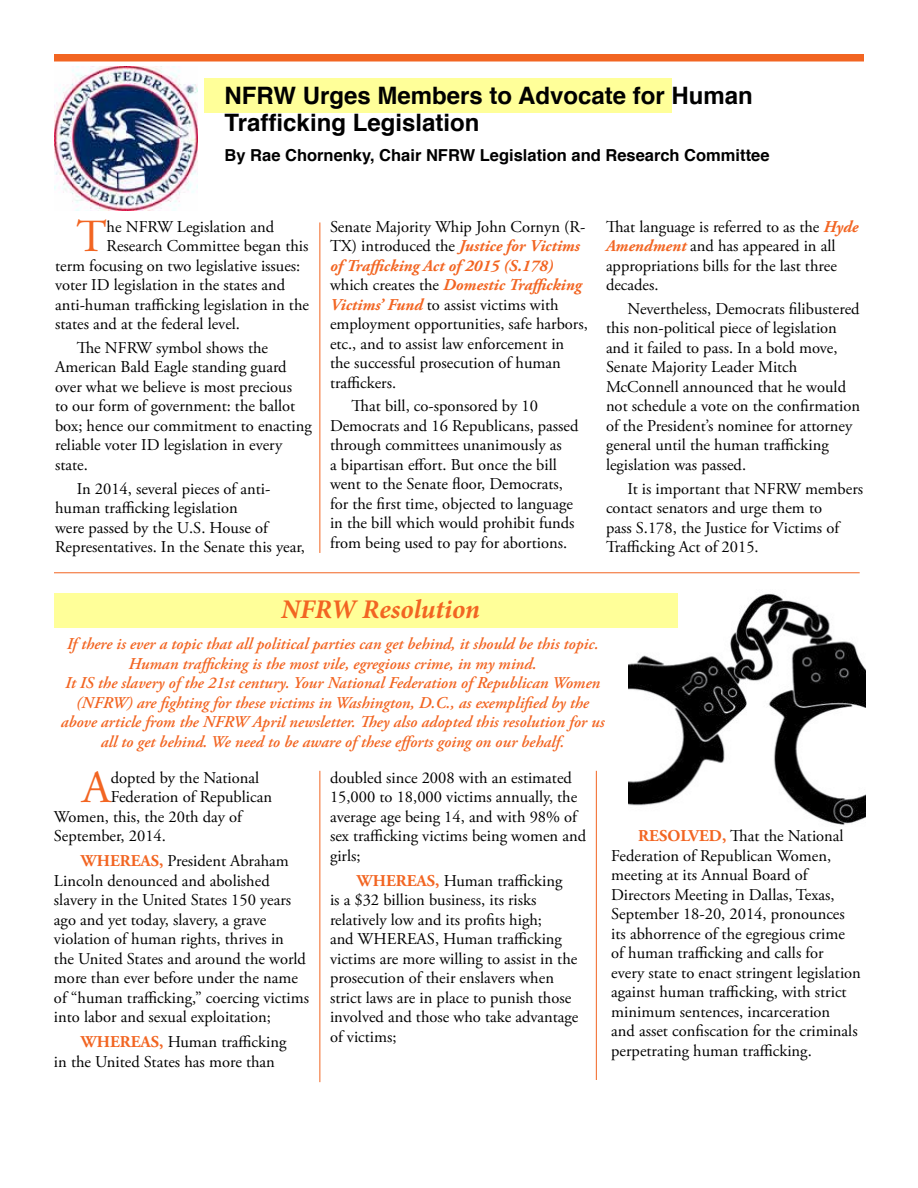
<style>
.page{position:relative;width:918px;height:1188px;background:#fff}
.page>*{position:absolute;margin:0;border:0;box-sizing:border-box;transform-origin:0 0}
.t1{font:45.9px "Adobe Garamond Pro";color:#f26522}
.t2{font:italic 700 27px "Minion Pro";color:#f26522}
.t3{font:700 24px/27px "Helvetica";color:#000}
.t4{font:16.5px/19.5px "Adobe Garamond Pro";color:#000}
.t5{font:italic 600 16.5px/19.5px "Adobe Garamond Pro";color:#f26522;text-align:center}
.t6{font:700 16.5px "Helvetica";color:#000}
.s1{font-weight:700;font-style:italic;color:#f26522}
.s2{font-weight:700;color:#f26522}
</style>
<div class="page">
<div style="left:204px;top:78px;width:468px;height:34px;background:#ff9"></div>
<hr style="left:54px;top:572px;width:806px;height:1px;background:#f26522">
<img style="left:54px;top:67px;width:144px;height:144px">
<div style="left:54px;top:54px;width:810px;height:8px;background:#f26522"></div>
<hr style="left:320px;top:222px;width:1px;height:331px;background:#f26522">
<hr style="left:320px;top:771px;width:1px;height:311px;background:#f26522">
<hr style="left:596px;top:771px;width:1px;height:309px;background:#f26522">
<img style="left:629px;top:593px;width:237px;height:233px">
<div style="left:54px;top:594px;width:623px;height:34px;background:#ff9"></div>
<h3 class="t3" style="left:225px;top:83px;width:530px">NFRW Urges Members to Advocate for Human<br>Trafficking Legislation</h3>
<p class="t6" style="left:225px;top:142px;width:546px">By Rae Chornenky, Chair NFRW Legislation and Research Committee</p>
<h1 class="t1" style="left:76px;top:209px;width:32px">T</h1>
<p class="t4" style="left:107px;top:217px;width:169px">he NFRW Legislation and</p>
<p class="t4" style="left:107px;top:237px;width:203px">Research Committee began this</p>
<p class="t4" style="left:55px;top:256px;width:247px">term focusing on two legislative issues:</p>
<p class="t4" style="left:55px;top:276px;width:232px">voter ID legislation in the states and</p>
<p class="t4" style="left:55px;top:295px;width:256px">anti-human trafficking legislation in the</p>
<p class="t4" style="left:55px;top:315px;width:187px">states and at the federal level.</p>
<p class="t4" style="left:55px;top:338px;width:258px;text-indent:22px">The NFRW symbol shows the<br>American Bald Eagle standing guard over what we believe is most precious<br>to our form of government: the ballot box; hence our commitment to enacting reliable voter ID legislation in every state.</p>
<p class="t4" style="left:55px;top:479px;width:251px;text-indent:22px">In 2014, several pieces of anti&shy;human trafficking legislation<br>were passed by the U.S. House of Representatives. In the Senate this year,</p>
<p class="t4" style="left:330px;top:217px;width:259px">Senate Majority Whip John Cornyn (R-TX) introduced the <span class="s1">Justice for Victims of Trafficking Act of 2015 (S.178) </span>which creates the <span class="s1">Domestic Trafficking Victims’ Fund</span> to assist victims with employment opportunities, safe harbors, etc., and to assist law enforcement in the successful prosecution of human traffickers.</p>
<p class="t4" style="left:330px;top:397px;width:250px;text-indent:22px">That bill, co-sponsored by 10<br>Democrats and 16 Republicans, passed through committees unanimously as<br>a bipartisan effort. But once the bill went to the Senate floor, Democrats, for the first time, objected to language in the bill which would prohibit funds from being used to pay for abortions.</p>
<h2 class="t2" style="left:281px;top:590px;width:200px">NFRW Resolution</h2>
<p class="t4" style="left:606px;top:217px;width:254px">That language is referred to as the <span class="s1">Hyde<br>Amendment</span> and has appeared in all appropriations bills for the last three decades.</p>
<p class="t4" style="left:606px;top:299px;width:256px;text-indent:22px">Nevertheless, Democrats filibustered this non-political piece of legislation and it failed to pass. In a bold move, Senate Majority Leader Mitch McConnell announced that he would not schedule a vote on the confirmation of the President’s nominee for attorney general until the human trafficking legislation was passed.</p>
<p class="t4" style="left:606px;top:479px;width:259px;text-indent:22px">It is important that NFRW members contact senators and urge them to<br>pass S.178, the Justice for Victims of<br>Trafficking Act of 2015.</p>
<p class="t5" style="left:61px;top:635px;width:545px">If there is ever a topic that all political parties can get behind, it should be this topic.<br>Human trafficking is the most vile, egregious crime, in my mind.<br>It IS the slavery of the 21st century. Your National Federation of Republican Women (NFRW) are fighting for these victims in Washington, D.C., as exemplified by the above article from the NFRW April newsletter. They also adopted this resolution for us all to get behind. We need to be aware of these efforts going on our behalf.</p>
<h1 class="t1" style="left:82px;top:760px;width:30px">A</h1>
<p class="t4" style="left:111px;top:768px;width:150px">dopted by the National</p>
<p class="t4" style="left:111px;top:788px;width:163px">Federation of Republican</p>
<p class="t4" style="left:54px;top:807px;width:190px">Women, this, the 20th day of</p>
<p class="t4" style="left:54px;top:827px;width:114px">September, 2014.</p>
<p class="t4" style="left:54px;top:852px;width:257px;text-indent:27px"><span class="s2">WHEREAS,</span> President Abraham Lincoln denounced and abolished slavery in the United States 150 years ago and yet today, slavery, a grave violation of human rights, thrives in<br>the United States and around the world more than ever before under the name of “human trafficking,” coercing victims into labor and sexual exploitation;</p>
<p class="t4" style="left:54px;top:1033px;width:234px;text-indent:27px"><span class="s2">WHEREAS,</span> Human trafficking in the United States has more than</p>
<p class="t4" style="left:330px;top:768px;width:258px">doubled since 2008 with an estimated<br>15,000 to 18,000 victims annually, the average age being 14, and with 98% of sex trafficking victims being women and girls;</p>
<p class="t4" style="left:330px;top:871px;width:250px;text-indent:27px"><span class="s2">WHEREAS,</span> Human trafficking<br>is a $32 billion business, its risks relatively low and its profits high;<br>and WHEREAS, Human trafficking victims are more willing to assist in the prosecution of their enslavers when strict laws are in place to punish those involved and those who take advantage of victims;</p>
<p class="t4" style="left:611px;top:827px;width:251px;text-indent:27px"><span class="s2">RESOLVED,</span> That the National Federation of Republican Women, meeting at its Annual Board of Directors Meeting in Dallas, Texas, September 18‐20, 2014, pronounces its abhorrence of the egregious crime of human trafficking and calls for every state to enact stringent legislation against human trafficking, with strict minimum sentences, incarceration<br>and asset confiscation for the criminals perpetrating human trafficking.</p>
</div>
